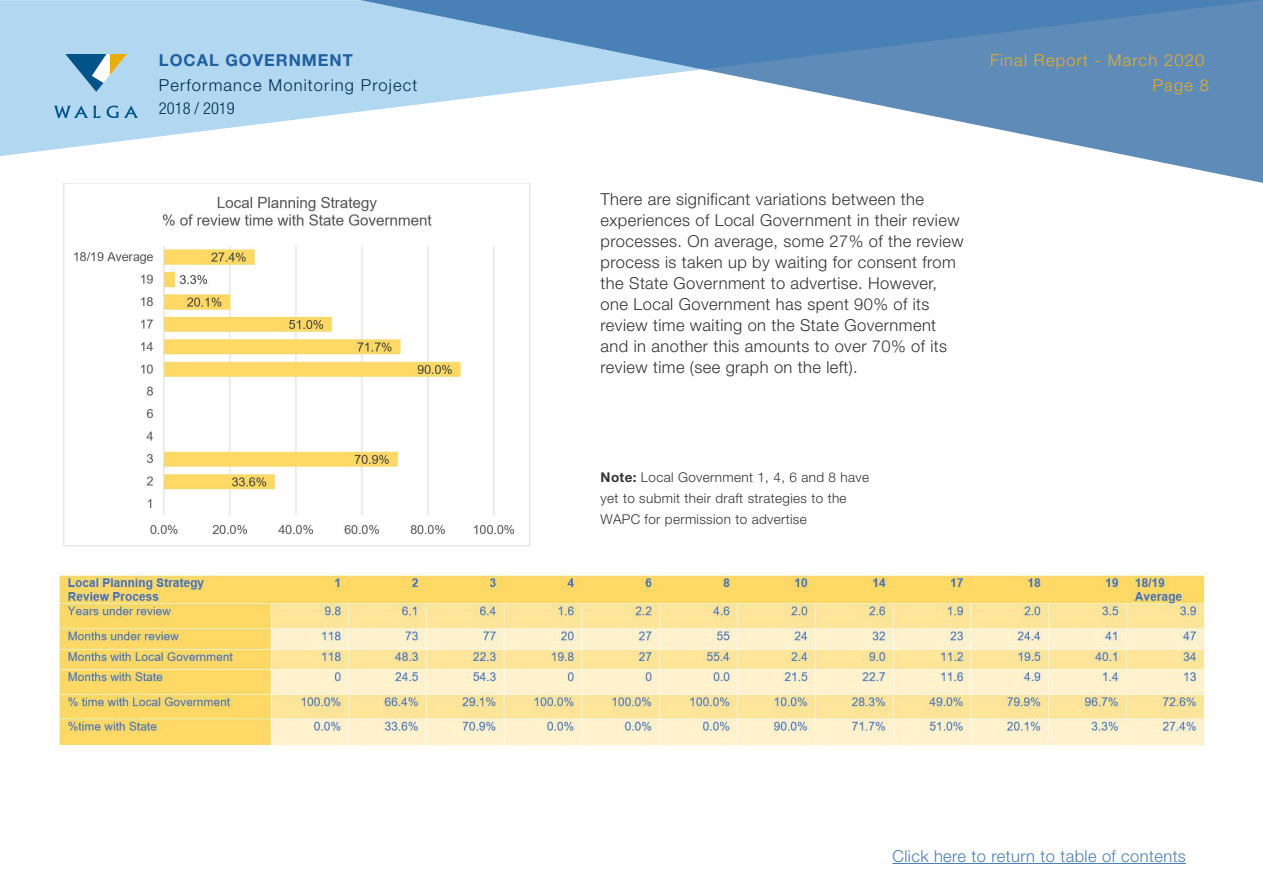
<style>
.page{position:relative;width:1263px;height:893px;background:#fff}
.page>*{position:absolute;margin:0;border:0;box-sizing:border-box;transform-origin:0 0}
.t1{font:300 16.5px/21px "Helvetica Neue LT Pro";letter-spacing:.025em;color:#333}
.t2{font:300 16.5px "Helvetica Neue LT Pro";letter-spacing:.025em;color:#4d7eb1}
.t3{font:300 16.5px "Helvetica Neue LT Pro";letter-spacing:.07em;color:#002a4f}
.t4{font:300 16.5px/25px "Helvetica Neue LT Pro";letter-spacing:.07em;color:#e7ae22;text-align:right}
.t5{font:700 16.5px "Helvetica Neue LT Pro";letter-spacing:.06em;color:#215e9e}
.t6{font:300 condensed 16.5px "Helvetica Neue LT Pro";color:#002a4f}
.t7{font:300 13.5px/21px "Helvetica Neue LT Pro";letter-spacing:.025em;color:#333}
.s1{font-weight:700}
</style>
<div class="page">
<svg style="left:0;top:0;width:360px;height:156px;background:#bdddf2"></svg>
<svg style="left:360px;top:0;width:903px;height:183px"></svg>
<svg style="left:65px;top:54px;width:62px;height:38px;background:#8bb2c2"></svg>
<svg style="left:107px;top:105px;width:31px;height:13px"></svg>
<svg style="left:54px;top:105px;width:47px;height:13px"></svg>
<hr style="left:892px;top:863px;width:294px;height:1px;background:#4d7eb1">
<img style="left:63px;top:183px;width:468px;height:364px">
<img style="left:54px;top:572px;width:1155px;height:175px">
<p class="t5" style="left:159px;top:50px;width:195px">LOCAL GOVERNMENT</p>
<p class="t3" style="left:159px;top:75px;width:260px">Performance Monitoring Project</p>
<p class="t6" style="left:159px;top:99px;width:77px">2018 / 2019</p>
<p class="t4" style="left:990px;top:47px;width:220px">Final Report - March 2020<br>Page 8</p>
<p class="t1" style="left:601px;top:188px;width:364px">There are significant variations between the experiences of Local Government in their review processes. On average, some 27% of the review process is taken up by waiting for consent from the State Government to advertise. However, one Local Government has spent 90% of its review time waiting on the State Government and in another this amounts to over 70% of its review time (see graph on the left).</p>
<p class="t7" style="left:601px;top:467px;width:270px"><span class="s1">Note:</span> Local Government 1, 4, 6 and 8 have yet to submit their draft strategies to the<br>WAPC for permission to advertise</p>
<p class="t2" style="left:892px;top:846px;width:295px">Click here to return to table of contents</p>
</div>
